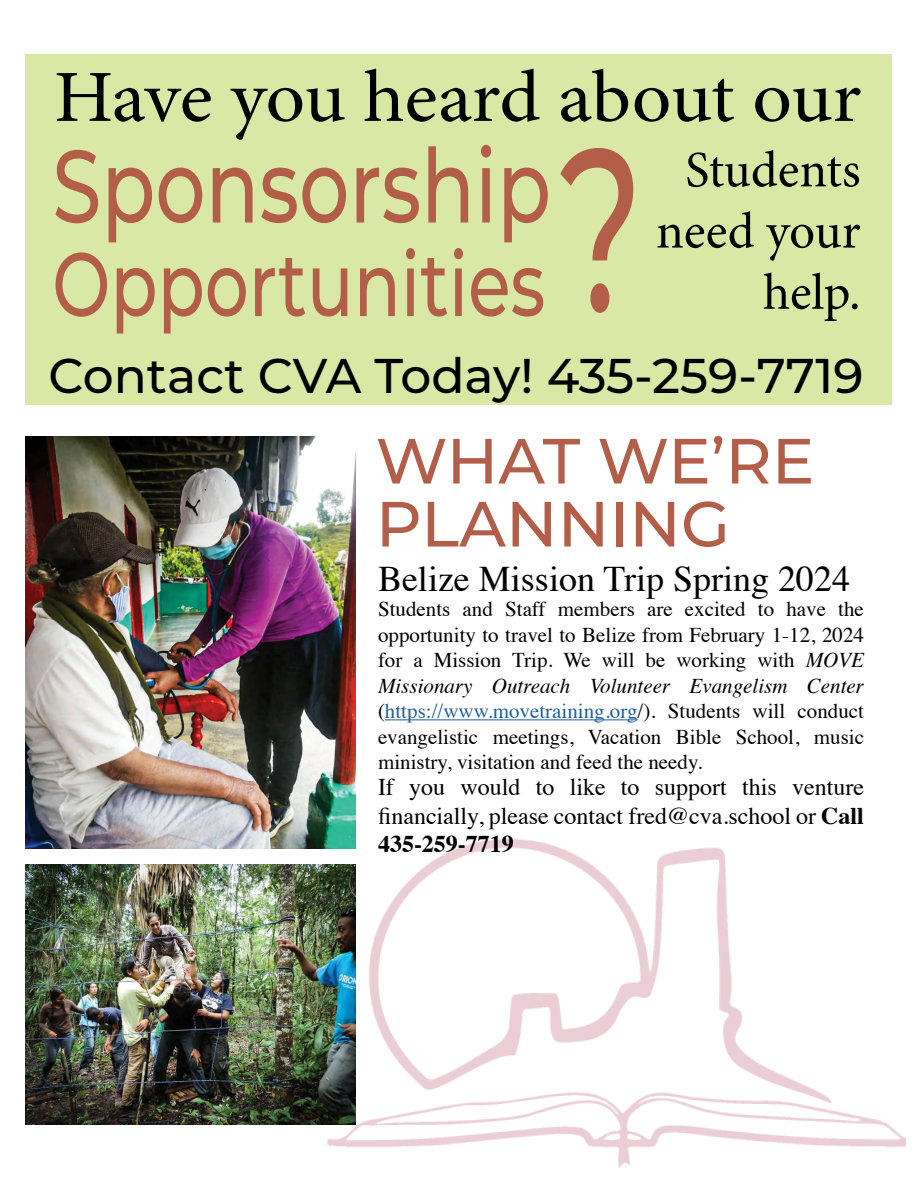
<style>
.page{position:relative;width:918px;height:1188px;background:#fff}
.page>*{position:absolute;margin:0;border:0;box-sizing:border-box;transform-origin:0 0}
.t1{font:500 63.75px/63px "Montserrat";color:#b25e48}
.t2{font:51px/61.2px "Minion Pro";letter-spacing:-.005em;color:#000;text-align:right}
.t3{font:500 48.75px "Montserrat";color:#000}
.t4{font:36px "Times";color:#000}
.t5{font:24px/28.8px "Times";color:#000;text-align:justify}
.t6{font:21px/25.5px "Times";color:#000;text-align:justify}
.s1{font-style:italic}
.s2{color:#215e9e}
.s3{font-weight:700}
</style>
<div class="page">
<img style="left:326px;top:838px;width:580px;height:330px">
<div style="left:26px;top:54px;width:866px;height:351px;background:#dae8a6"></div>
<svg style="left:55px;top:145px;width:493px;height:97px"></svg>
<svg style="left:56px;top:248px;width:487px;height:85px"></svg>
<svg style="left:57px;top:69px;width:804px;height:71px"></svg>
<svg style="left:560px;top:148px;width:73px;height:165px"></svg>
<hr style="left:385px;top:719px;width:253px;height:1px;background:#215e9e">
<img style="left:26px;top:437px;width:330px;height:412px">
<img style="left:26px;top:865px;width:330px;height:259px">
<h2 class="t2" style="left:656px;top:140px;width:206px">Students need your help.</h2>
<h3 class="t3" style="left:49px;top:341px;width:817px">Contact CVA Today! 435-259-7719</h3>
<h1 class="t1" style="left:376px;top:427px;width:440px">WHAT WE’RE<br>PLANNING</h1>
<h3 class="t4" style="left:378px;top:545px;width:474px">Belize Mission Trip Spring 2024</h3>
<p class="t6" style="left:378px;top:595px;width:488px">Students and Staff members are excited to have the opportunity to travel to Belize from February 1-12, 2024 for a Mission Trip. We will be working with <span class="s1">MOVE Missionary Outreach Volunteer Evangelism Center </span>(<span class="s2">https://www.movetraining.org</span>/). Students will conduct evangelistic meetings, Vacation Bible School, music ministry, visitation and feed the needy.</p>
<p class="t5" style="left:378px;top:770px;width:488px">If you would to like to support this venture financially, please contact fred@cva.school or <span class="s3">Call 435-259-7719</span></p>
</div>
